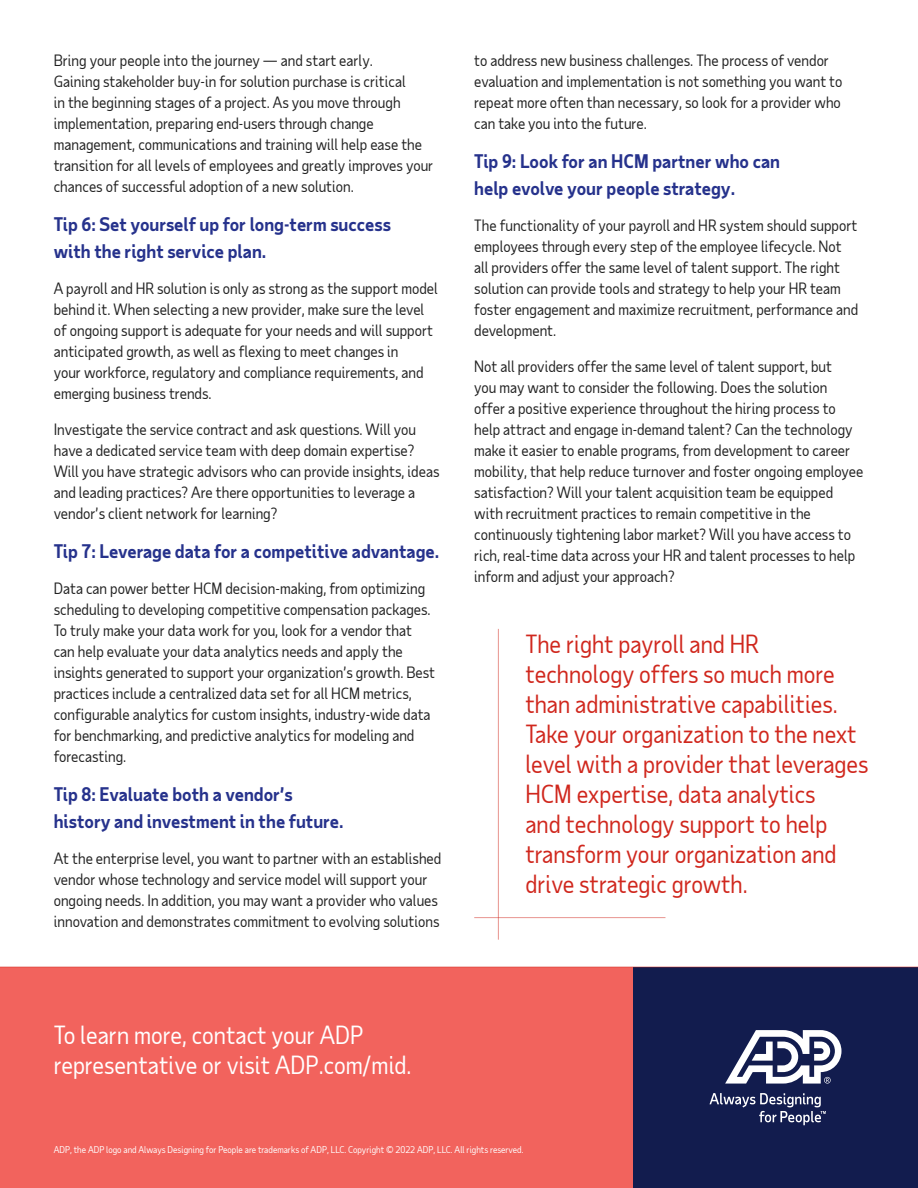
<style>
.page{position:relative;width:918px;height:1188px;background:#fff}
.page>*{position:absolute;margin:0;border:0;box-sizing:border-box;transform-origin:0 0}
.Accent_-_call-out{font:24px/30px "Taub Sans";color:#d0271d}
.First-level_heading{font:24px/30px "Taub Sans";color:#fff}
.First-level_heading-2{font:700 18px/27px "Taub Sans";color:#26328c}
.Body{font:15px/21px "Taub Sans";color:#222}
.t1{font:9px "Taub Sans";color:#fff}
</style>
<div class="page">
<div style="left:0;top:967px;width:633px;height:221px;background:#f2635d"></div>
<div style="left:633px;top:967px;width:285px;height:221px;background:#121c4e"></div>
<svg style="left:725px;top:1030px;width:116px;height:54px"></svg>
<svg style="left:709px;top:1093px;width:117px;height:32px"></svg>
<hr style="left:0;top:967px;width:918px;height:1px;background:#d0271d">
<hr style="left:498px;top:629px;width:1px;height:311px;background:#e8938e">
<hr style="left:474px;top:917px;width:191px;height:1px;background:#d0271d">
<p class="Body" style="left:54px;top:50px;width:381px">Bring your people into the journey — and start early.<br>Gaining stakeholder buy-in for solution purchase is critical<br>in the beginning stages of a project. As you move through implementation, preparing end-users through change management, communications and training will help ease the transition for all levels of employees and greatly improves your chances of successful adoption of a new solution.</p>
<p class="First-level_heading-2" style="left:54px;top:210px;width:339px">Tip 6: Set yourself up for long-term success with the right service plan.</p>
<p class="Body" style="left:54px;top:278px;width:386px">A payroll and HR solution is only as strong as the support model behind it. When selecting a new provider, make sure the level of ongoing support is adequate for your needs and will support anticipated growth, as well as flexing to meet changes in<br>your workforce, regulatory and compliance requirements, and emerging business trends.</p>
<p class="Body" style="left:54px;top:419px;width:387px">Investigate the service contract and ask questions. Will you have a dedicated service team with deep domain expertise?<br>Will you have strategic advisors who can provide insights, ideas and leading practices? Are there opportunities to leverage a vendor’s client network for learning?</p>
<p class="First-level_heading-2" style="left:54px;top:537px;width:387px">Tip 7: Leverage data for a competitive advantage.</p>
<p class="Body" style="left:54px;top:578px;width:383px">Data can power better HCM decision-making, from optimizing scheduling to developing competitive compensation packages.<br>To truly make your data work for you, look for a vendor that can help evaluate your data analytics needs and apply the insights generated to support your organization’s growth. Best practices include a centralized data set for all HCM metrics, configurable analytics for custom insights, industry-wide data for benchmarking, and predictive analytics for modeling and forecasting.</p>
<p class="First-level_heading-2" style="left:54px;top:780px;width:291px">Tip 8: Evaluate both a vendor’s history and investment in the future.</p>
<p class="Body" style="left:54px;top:848px;width:389px">At the enterprise level, you want to partner with an established vendor whose technology and service model will support your ongoing needs. In addition, you may want a provider who values innovation and demonstrates commitment to evolving solutions</p>
<p class="Body" style="left:474px;top:50px;width:370px">to address new business challenges. The process of vendor evaluation and implementation is not something you want to repeat more often than necessary, so look for a provider who can take you into the future.</p>
<p class="First-level_heading-2" style="left:474px;top:147px;width:307px">Tip 9: Look for an HCM partner who can help evolve your people strategy.</p>
<p class="Body" style="left:474px;top:215px;width:385px">The functionality of your payroll and HR system should support employees through every step of the employee lifecycle. Not all providers offer the same level of talent support. The right solution can provide tools and strategy to help your HR team foster engagement and maximize recruitment, performance and development.</p>
<p class="Body" style="left:474px;top:356px;width:391px">Not all providers offer the same level of talent support, but<br>you may want to consider the following. Does the solution<br>offer a positive experience throughout the hiring process to help attract and engage in-demand talent? Can the technology make it easier to enable programs, from development to career mobility, that help reduce turnover and foster ongoing employee satisfaction? Will your talent acquisition team be equipped with recruitment practices to remain competitive in the continuously tightening labor market? Will you have access to rich, real-time data across your HR and talent processes to help inform and adjust your approach?</p>
<p class="Accent_-_call-out" style="left:525px;top:628px;width:345px">The right payroll and HR technology offers so much more than administrative capabilities.<br>Take your organization to the next level with a provider that leverages<br>HCM expertise, data analytics<br>and technology support to help transform your organization and drive strategic growth.</p>
<p class="First-level_heading" style="left:54px;top:1020px;width:359px">To learn more, contact your ADP representative or visit ADP.com/mid.</p>
<p class="t1" style="left:54px;top:1144px;width:471px">ADP, the ADP logo and Always Designing for People are trademarks of ADP, LLC. Copyright © 2022 ADP, LLC. All rights reserved.</p>
</div>
